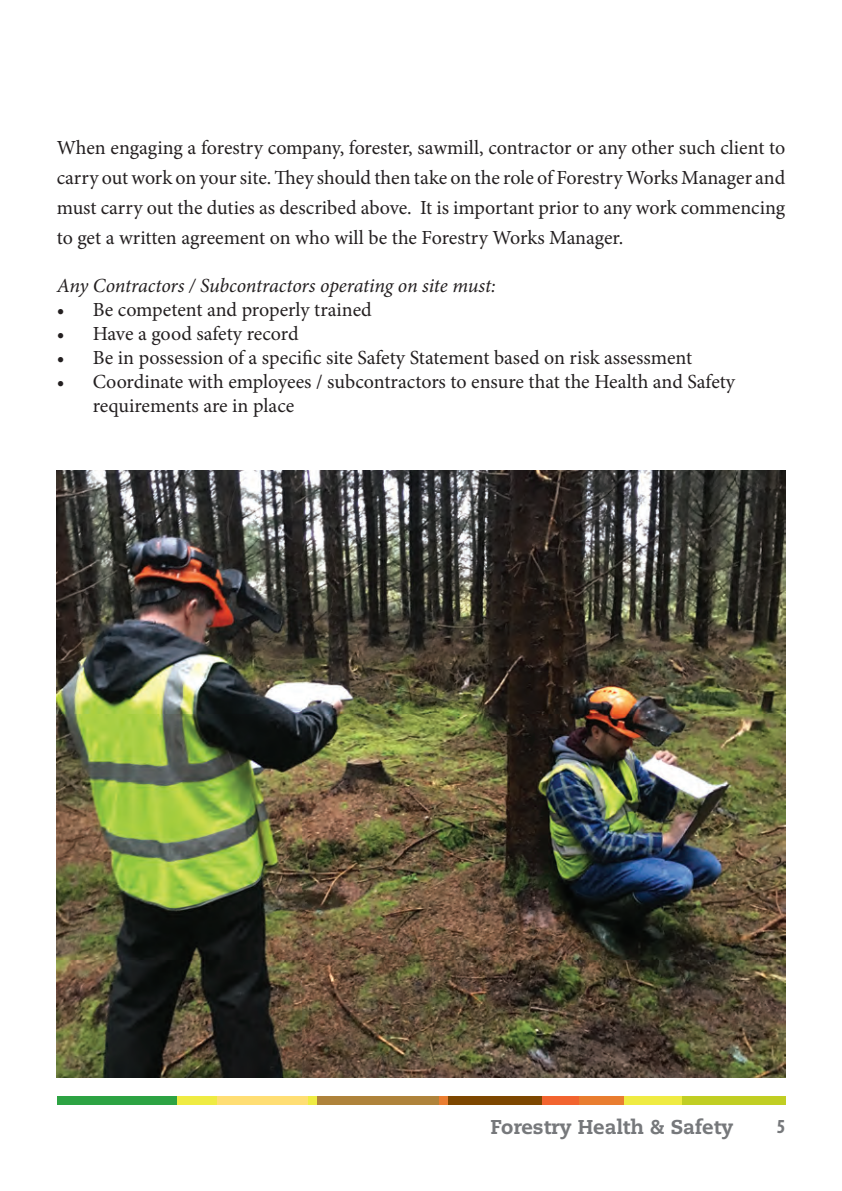
<style>
.page{position:relative;width:842px;height:1191px;background:#fff}
.page>*{position:absolute;margin:0;border:0;box-sizing:border-box;transform-origin:0 0}
.t1{font:20px/30px "Minion Pro";letter-spacing:-.005em;color:#231f20;text-align:justify}
.t2{font:italic 20px "Minion Pro";letter-spacing:-.01em;color:#231f20}
.t3{font:800 20px "Caecilia";color:#76787b}
.t4{font:700 condensed 20px "Myriad Pro";color:#76787b}
</style>
<div class="page">
<div style="left:57px;top:1095px;width:121px;height:9px;background:#2da343"></div>
<div style="left:217px;top:1095px;width:92px;height:9px;background:#ffde74"></div>
<div style="left:177px;top:1095px;width:40px;height:9px;background:#efeb43"></div>
<div style="left:317px;top:1095px;width:123px;height:9px;background:#af833b"></div>
<div style="left:308px;top:1095px;width:9px;height:9px;background:#efeb43"></div>
<div style="left:448px;top:1095px;width:95px;height:9px;background:#7d4700"></div>
<div style="left:439px;top:1095px;width:9px;height:9px;background:#e97d30"></div>
<div style="left:579px;top:1095px;width:45px;height:9px;background:#e97d30"></div>
<div style="left:542px;top:1095px;width:37px;height:9px;background:#f2642f"></div>
<div style="left:682px;top:1095px;width:103px;height:9px;background:#c1ce23"></div>
<div style="left:624px;top:1095px;width:58px;height:9px;background:#efeb43"></div>
<img style="left:57px;top:471px;width:728px;height:606px">
<p class="t1" style="left:57px;top:132px;width:730px">When engaging a forestry company, forester, sawmill, contractor or any other such client to carry out work on your site. They should then take on the role of Forestry Works Manager and must carry out the duties as described above. It is important prior to any work commencing to get a written agreement on who will be the Forestry Works Manager.</p>
<p class="t2" style="left:57px;top:272px;width:441px">Any Contractors / Subcontractors operating on site must:</p>
<p class="t1" style="left:57px;top:294px;width:317px">• Be competent and properly trained</p>
<p class="t1" style="left:57px;top:318px;width:243px">• Have a good safety record</p>
<p class="t1" style="left:57px;top:342px;width:637px">• Be in possession of a specific site Safety Statement based on risk assessment</p>
<p class="t1" style="left:93px;top:369px;width:644px;line-height:24px;text-indent:-36px">• Coordinate with employees / subcontractors to ensure that the Health and Safety requirements are in place</p>
<p class="t3" style="left:491px;top:1114px;width:244px">Forestry Health &amp; Safety</p>
<p class="t4" style="left:777px;top:1115px;width:10px">5</p>
</div>
